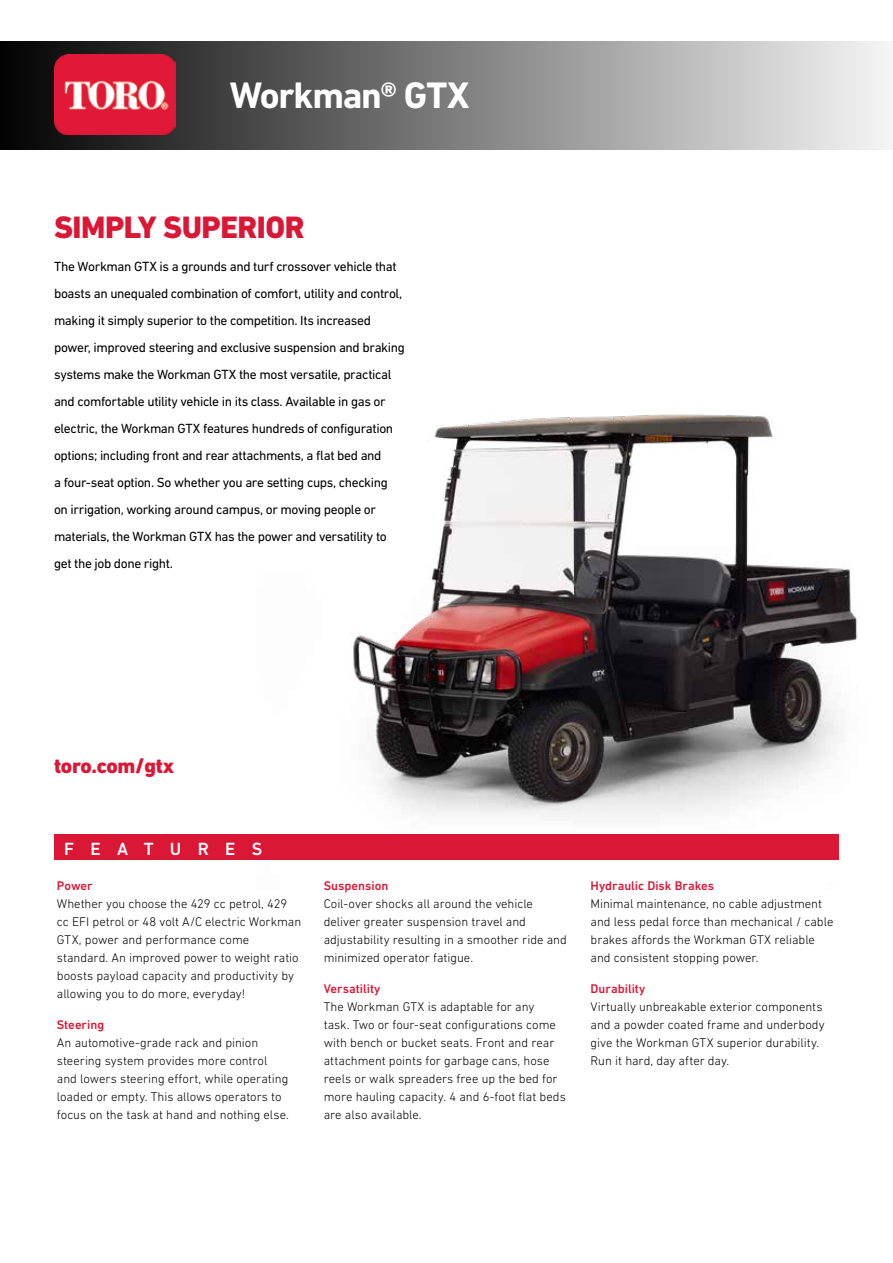
<style>
.page{position:relative;width:893px;height:1263px;background:#fff}
.page>*{position:absolute;margin:0;border:0;box-sizing:border-box;transform-origin:0 0}
.t1{font:700 37.5px "DIN Next LT Pro";letter-spacing:-.03em;color:#fff}
.t2{font:800 31.5px "DIN Next LT Pro";letter-spacing:-.015em;color:#db1736}
.t3{font:800 21.15px "DIN Next LT Pro";letter-spacing:-.015em;color:#db1736}
.t4{font:500 18px "DIN Next LT Pro";letter-spacing:.905em;color:#fff}
.t5{font:13.5px/27px "DIN Next LT Pro";letter-spacing:-.03em;color:#000}
.t6{font:300 12.75px/18px "DIN Next LT Pro";color:#000}
.t7{font:500 12.75px "DIN Next LT Pro";color:#db1736}
</style>
<div class="page">
<div style="left:54px;top:834px;width:785px;height:26px;background:#db1736"></div>
<div style="left:0;top:42px;width:893px;height:108px;background:linear-gradient(to right,#080203,#f3f5f5)"></div>
<img style="left:54px;top:54px;width:122px;height:80px">
<img style="left:353px;top:414px;width:505px;height:403px">
<h1 class="t1" style="left:230px;top:74px;width:241px">Workman® GTX</h1>
<h2 class="t2" style="left:54px;top:209px;width:252px">SIMPLY SUPERIOR</h2>
<p class="t5" style="left:54px;top:253px;width:352px">The Workman GTX is a grounds and turf crossover vehicle that boasts an unequaled combination of comfort, utility and control, making it simply superior to the competition. Its increased power, improved steering and exclusive suspension and braking systems make the Workman GTX the most versatile, practical and comfortable utility vehicle in its class. Available in gas or electric, the Workman GTX features hundreds of configuration options; including front and rear attachments, a flat bed and<br>a four-seat option. So whether you are setting cups, checking on irrigation, working around campus, or moving people or materials, the Workman GTX has the power and versatility to get the job done right.</p>
<h3 class="t3" style="left:54px;top:753px;width:121px">toro.com/gtx</h3>
<h3 class="t4" style="left:64px;top:838px;width:200px">FEATURES</h3>
<p class="t7" style="left:57px;top:878px;width:37px">Power</p>
<p class="t6" style="left:57px;top:894px;width:246px">Whether you choose the 429 cc petrol, 429 cc EFI petrol or 48 volt A/C electric Workman GTX, power and performance come standard. An improved power to weight ratio boosts payload capacity and productivity by allowing you to do more, everyday!</p>
<p class="t7" style="left:57px;top:1017px;width:49px">Steering</p>
<p class="t6" style="left:57px;top:1033px;width:234px">An automotive-grade rack and pinion steering system provides more control and lowers steering effort, while operating loaded or empty. This allows operators to focus on the task at hand and nothing else.</p>
<p class="t7" style="left:324px;top:878px;width:66px">Suspension</p>
<p class="t6" style="left:324px;top:894px;width:245px">Coil-over shocks all around the vehicle deliver greater suspension travel and adjustability resulting in a smoother ride and minimized operator fatigue.</p>
<p class="t7" style="left:324px;top:981px;width:58px">Versatility</p>
<p class="t6" style="left:324px;top:997px;width:244px">The Workman GTX is adaptable for any<br>task. Two or four-seat configurations come with bench or bucket seats. Front and rear attachment points for garbage cans, hose reels or walk spreaders free up the bed for more hauling capacity. 4 and 6-foot flat beds are also available.</p>
<p class="t7" style="left:591px;top:878px;width:125px">Hydraulic Disk Brakes</p>
<p class="t6" style="left:591px;top:894px;width:244px">Minimal maintenance, no cable adjustment and less pedal force than mechanical / cable brakes affords the Workman GTX reliable and consistent stopping power.</p>
<p class="t7" style="left:591px;top:981px;width:56px">Durability</p>
<p class="t6" style="left:591px;top:998px;width:236px">Virtually unbreakable exterior components and a powder coated frame and underbody give the Workman GTX superior durability.<br>Run it hard, day after day.</p>
</div>
